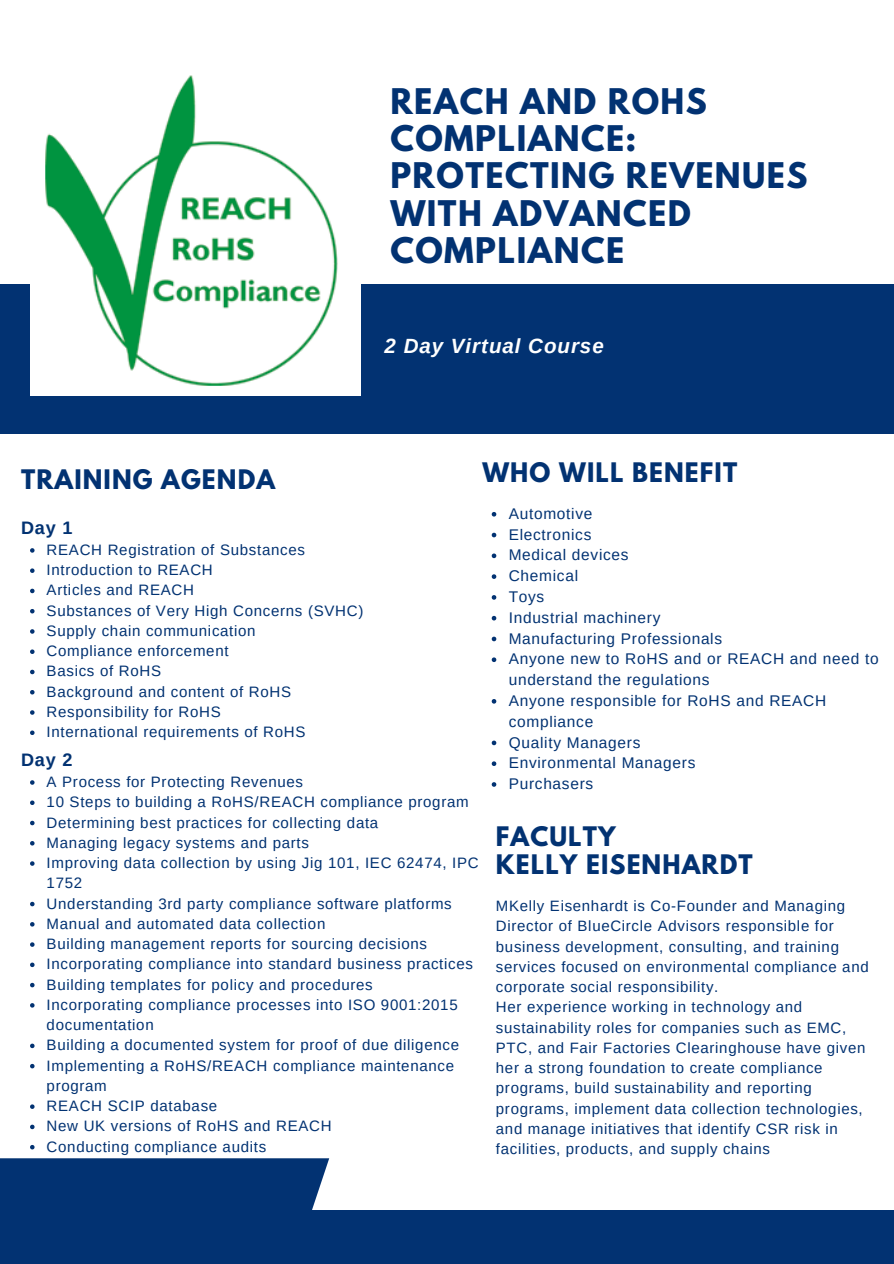
<style>
.page{position:relative;width:894px;height:1264px;background:#fff}
.page>*{position:absolute;margin:0;border:0;box-sizing:border-box;transform-origin:0 0}
.t1{font:700 31.35px/37.2px "League Spartan";letter-spacing:.045em;color:#023272}
.t2{font:700 23.85px/28.2px "League Spartan";letter-spacing:.045em;color:#023272}
.t3{font:italic 700 20.55px "Arimo";letter-spacing:.045em;color:#fff}
.t4{font:700 18px "Arimo";letter-spacing:.045em;color:#023272}
.t5{font:15.45px/20.9px "Arimo";letter-spacing:.045em;color:#023272}
.t6{font:15px/20.2px "Arimo";letter-spacing:.045em;color:#023272}
</style>
<div class="page">
<div style="left:0;top:284px;width:893px;height:149px;background:#023272"></div>
<div style="left:0;top:1209px;width:893px;height:54px;background:#023272"></div>
<div style="left:0;top:1158px;width:329px;height:105px;background:#023272"></div>
<img style="left:31px;top:75px;width:330px;height:321px">
<svg style="left:30px;top:548px;width:5px;height:4px"></svg>
<svg style="left:30px;top:568px;width:5px;height:5px"></svg>
<svg style="left:30px;top:588px;width:5px;height:5px"></svg>
<svg style="left:30px;top:609px;width:5px;height:4px"></svg>
<svg style="left:30px;top:629px;width:5px;height:4px"></svg>
<svg style="left:30px;top:649px;width:5px;height:5px"></svg>
<svg style="left:30px;top:669px;width:5px;height:5px"></svg>
<svg style="left:30px;top:690px;width:5px;height:4px"></svg>
<svg style="left:30px;top:710px;width:5px;height:4px"></svg>
<svg style="left:30px;top:730px;width:5px;height:5px"></svg>
<svg style="left:30px;top:780px;width:5px;height:4px"></svg>
<svg style="left:30px;top:800px;width:5px;height:5px"></svg>
<svg style="left:30px;top:820px;width:5px;height:5px"></svg>
<svg style="left:30px;top:841px;width:5px;height:4px"></svg>
<svg style="left:30px;top:861px;width:5px;height:4px"></svg>
<svg style="left:30px;top:901px;width:5px;height:5px"></svg>
<svg style="left:30px;top:922px;width:5px;height:4px"></svg>
<svg style="left:30px;top:942px;width:5px;height:4px"></svg>
<svg style="left:30px;top:962px;width:5px;height:5px"></svg>
<svg style="left:30px;top:982px;width:5px;height:5px"></svg>
<svg style="left:30px;top:1003px;width:5px;height:4px"></svg>
<svg style="left:30px;top:1043px;width:5px;height:5px"></svg>
<svg style="left:30px;top:1063px;width:5px;height:5px"></svg>
<svg style="left:30px;top:1104px;width:5px;height:4px"></svg>
<svg style="left:30px;top:1124px;width:5px;height:5px"></svg>
<svg style="left:30px;top:1145px;width:5px;height:4px"></svg>
<svg style="left:491px;top:512px;width:5px;height:4px"></svg>
<svg style="left:491px;top:532px;width:5px;height:5px"></svg>
<svg style="left:491px;top:553px;width:5px;height:5px"></svg>
<svg style="left:491px;top:574px;width:5px;height:5px"></svg>
<svg style="left:491px;top:595px;width:5px;height:4px"></svg>
<svg style="left:491px;top:616px;width:5px;height:4px"></svg>
<svg style="left:491px;top:636px;width:5px;height:5px"></svg>
<svg style="left:491px;top:657px;width:5px;height:5px"></svg>
<svg style="left:491px;top:699px;width:5px;height:4px"></svg>
<svg style="left:491px;top:740px;width:5px;height:5px"></svg>
<svg style="left:491px;top:761px;width:5px;height:5px"></svg>
<svg style="left:491px;top:782px;width:5px;height:4px"></svg>
<h3 class="t1" style="left:390px;top:87px;width:418px">REACH AND ROHS<br>COMPLIANCE:<br>PROTECTING REVENUES<br>WITH ADVANCED<br>COMPLIANCE</h3>
<h1 class="t3" style="left:384px;top:334px;width:220px">2 Day Virtual Course</h1>
<p class="t2" style="left:482px;top:461px;width:256px">WHO WILL BENEFIT</p>
<h2 class="t2" style="left:21px;top:468px;width:255px">TRAINING AGENDA</h2>
<h2 class="t4" style="left:21px;top:517px;width:53px">Day 1</h2>
<p class="t6" style="left:47px;top:539px;width:260px">REACH Registration of Substances</p>
<p class="t6" style="left:47px;top:560px;width:168px">Introduction to REACH</p>
<p class="t6" style="left:47px;top:580px;width:149px">Articles and REACH</p>
<p class="t6" style="left:47px;top:600px;width:318px">Substances of Very High Concerns (SVHC)</p>
<p class="t6" style="left:47px;top:620px;width:210px">Supply chain communication</p>
<p class="t6" style="left:47px;top:641px;width:183px">Compliance enforcement</p>
<p class="t6" style="left:47px;top:661px;width:116px">Basics of RoHS</p>
<p class="t6" style="left:47px;top:681px;width:246px">Background and content of RoHS</p>
<p class="t6" style="left:47px;top:701px;width:176px">Responsibility for RoHS</p>
<p class="t6" style="left:47px;top:722px;width:260px">International requirements of RoHS</p>
<p class="t5" style="left:508px;top:503px;width:85px">Automotive</p>
<p class="t5" style="left:508px;top:524px;width:84px">Electronics</p>
<p class="t5" style="left:508px;top:544px;width:121px">Medical devices</p>
<p class="t5" style="left:508px;top:565px;width:71px">Chemical</p>
<p class="t5" style="left:508px;top:586px;width:37px">Toys</p>
<p class="t5" style="left:508px;top:607px;width:153px">Industrial machinery</p>
<p class="t5" style="left:508px;top:627px;width:215px">Manufacturing Professionals</p>
<p class="t5" style="left:508px;top:648px;width:371px">Anyone new to RoHS and or REACH and need to understand the regulations</p>
<p class="t5" style="left:508px;top:690px;width:319px">Anyone responsible for RoHS and REACH compliance</p>
<p class="t5" style="left:508px;top:731px;width:133px">Quality Managers</p>
<h2 class="t5" style="left:508px;top:752px;width:188px">Environmental Managers</h2>
<p class="t5" style="left:508px;top:773px;width:86px">Purchasers</p>
<p class="t4" style="left:21px;top:749px;width:53px">Day 2</p>
<p class="t6" style="left:47px;top:771px;width:258px">A Process for Protecting Revenues</p>
<p class="t6" style="left:47px;top:792px;width:423px">10 Steps to building a RoHS/REACH compliance program</p>
<p class="t6" style="left:47px;top:812px;width:333px">Determining best practices for collecting data</p>
<p class="t6" style="left:47px;top:832px;width:264px">Managing legacy systems and parts</p>
<p class="t6" style="left:47px;top:852px;width:433px">Improving data collection by using Jig 101, IEC 62474, IPC<br>1752</p>
<p class="t6" style="left:47px;top:893px;width:406px">Understanding 3rd party compliance software platforms</p>
<p class="t6" style="left:47px;top:913px;width:280px">Manual and automated data collection</p>
<p class="t6" style="left:47px;top:933px;width:382px">Building management reports for sourcing decisions</p>
<p class="t6" style="left:47px;top:954px;width:428px">Incorporating compliance into standard business practices</p>
<h4 class="t6" style="left:47px;top:974px;width:327px">Building templates for policy and procedures</h4>
<p class="t6" style="left:47px;top:994px;width:412px">Incorporating compliance processes into ISO 9001:2015 documentation</p>
<p class="t6" style="left:47px;top:1035px;width:414px">Building a documented system for proof of due diligence</p>
<p class="t6" style="left:47px;top:1055px;width:409px">Implementing a RoHS/REACH compliance maintenance program</p>
<p class="t6" style="left:47px;top:1095px;width:172px">REACH SCIP database</p>
<p class="t6" style="left:47px;top:1116px;width:286px">New UK versions of RoHS and REACH</p>
<p class="t6" style="left:47px;top:1136px;width:221px">Conducting compliance audits</p>
<p class="t2" style="left:496px;top:825px;width:258px">FACULTY<br>KELLY EISENHARDT</p>
<p class="t6" style="left:496px;top:895px;width:374px">MKelly Eisenhardt is Co-Founder and Managing Director of BlueCircle Advisors responsible for business development, consulting, and training services focused on environmental compliance and corporate social responsibility.</p>
<h4 class="t6" style="left:496px;top:997px;width:371px">Her experience working in technology and sustainability roles for companies such as EMC, PTC, and Fair Factories Clearinghouse have given her a strong foundation to create compliance programs, build sustainability and reporting programs, implement data collection technologies, and manage initiatives that identify CSR risk in facilities, products, and supply chains</h4>
</div>
